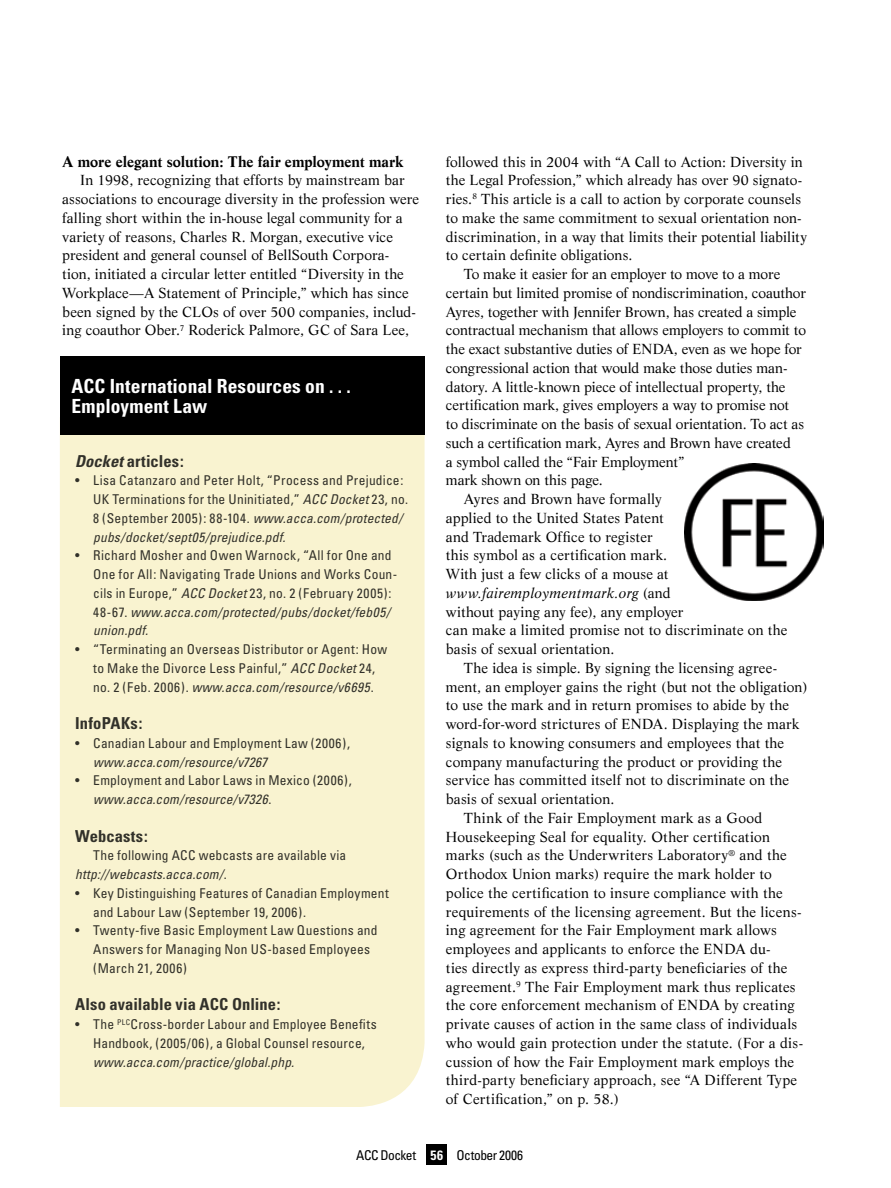
<style>
.page{position:relative;width:891px;height:1188px;background:#fff}
.page>*{position:absolute;margin:0;border:0;box-sizing:border-box;transform-origin:0 0}
.t1{font:700 condensed 19.5px/19.5px "Univers";letter-spacing:.005em;color:#fff}
.t2{font:700 condensed 16.5px "Univers";letter-spacing:.005em;color:#000}
.t3{font:700 15px "Life";letter-spacing:-.005em;color:#000}
.t4{font:14.25px/18.8px "Life";letter-spacing:.01em;color:#000}
.t5{font:14.25px "Life";letter-spacing:-.01em;color:#000}
.t6{font:14.25px "Life";letter-spacing:-.015em;color:#000}
.t7{font:italic 14.25px "Life";letter-spacing:.015em;color:#000}
.t8{font:condensed 13.5px/18.8px "Univers";letter-spacing:.015em;color:#000}
.t9{font:italic condensed 13.5px "Univers";letter-spacing:.005em;color:#000}
.t10{font:condensed 13.5px "Univers";letter-spacing:-.03em;color:#000}
.s1{font-style:italic}
.s2{font-style:normal}
.s3{font-weight:700;color:#fff}
</style>
<div class="page">
<div style="left:426px;top:1144px;width:21px;height:22px;background:#000"></div>
<img style="left:685px;top:464px;width:139px;height:136px">
<div style="left:60px;top:435px;width:365px;height:672px;background:#f9f3d0"></div>
<div style="left:60px;top:356px;width:365px;height:79px;background:#000"></div>
<p class="t3" style="left:62px;top:152px;width:343px">A more elegant solution: The fair employment mark</p>
<p class="t4" style="left:62px;top:171px;width:358px;text-indent:18px">In 1998, recognizing that efforts by mainstream bar associations to encourage diversity in the profession were falling short within the in-house legal community for a variety of reasons, Charles R. Morgan, executive vice president and general counsel of BellSouth Corpora&shy;tion, initiated a circular letter entitled “Diversity in the Workplace—A Statement of Principle,” which has since been signed by the CLOs of over 500 companies, includ&shy;ing coauthor Ober.<sup>7</sup> Roderick Palmore, GC of Sara Lee,</p>
<h1 class="t1" style="left:72px;top:376px;width:281px">ACC International Resources on . . .<br>Employment Law</h1>
<p class="t2" style="left:75px;top:451px;width:110px"><span class="s1">Docket</span> articles:</p>
<p class="t8" style="left:93px;top:471px;width:316px">Lisa Catanzaro and Peter Holt, “Process and Prejudice:<br>UK Terminations for the Uninitiated,” <span class="s1">ACC Docket</span> 23, no.<br>8 (September 2005): 88-104. <span class="s1">www.acca.com/protected/ pubs/docket/sept05/prejudice.pdf.</span></p>
<p class="t8" style="left:93px;top:546px;width:306px">Richard Mosher and Owen Warnock, “All for One and One for All: Navigating Trade Unions and Works Coun&shy;cils in Europe,” <span class="s1">ACC Docket</span> 23, no. 2 (February 2005):<br>48-67. <span class="s1">www.acca.com/protected/pubs/docket/feb05/ union.pdf.</span></p>
<p class="t8" style="left:93px;top:640px;width:296px">“Terminating an Overseas Distributor or Agent: How to Make the Divorce Less Painful,” <span class="s1">ACC Docket</span> 24, no. 2 (Feb. 2006). <span class="s1">www.acca.com/resource/v6695</span>.</p>
<p class="t2" style="left:75px;top:713px;width:69px">InfoPAKs:</p>
<p class="t8" style="left:93px;top:733px;width:258px">Canadian Labour and Employment Law (2006),</p>
<p class="t9" style="left:93px;top:753px;width:175px">www.acca.com/resource/v7267</p>
<p class="t8" style="left:93px;top:771px;width:260px">Employment and Labor Laws in Mexico (2006), <span class="s1">www.acca.com/resource/v7326</span>.</p>
<p class="t2" style="left:75px;top:826px;width:74px">Webcasts:</p>
<p class="t8" style="left:75px;top:846px;width:273px;text-indent:18px">The following ACC webcasts are available via <span class="s1">http://webcasts.acca.com/</span>.</p>
<p class="t8" style="left:93px;top:883px;width:297px">Key Distinguishing Features of Canadian Employment and Labour Law (September 19, 2006).<br>Twenty-five Basic Employment Law Questions and Answers for Managing Non US-based Employees (March 21, 2006)</p>
<p class="t2" style="left:75px;top:994px;width:207px">Also available via ACC Online:</p>
<p class="t8" style="left:93px;top:1015px;width:285px">The <sup>PLC</sup>Cross-border Labour and Employee Benefits<br>Handbook, (2005/06), a Global Counsel resource,</p>
<p class="t9" style="left:93px;top:1053px;width:203px">www.acca.com/practice/global.php.</p>
<p class="t8" style="left:75px;top:471px;width:6px">•</p>
<p class="t8" style="left:75px;top:546px;width:6px">•</p>
<p class="t8" style="left:75px;top:640px;width:6px">•</p>
<p class="t8" style="left:75px;top:733px;width:6px">•</p>
<p class="t8" style="left:75px;top:771px;width:6px">•</p>
<p class="t8" style="left:75px;top:883px;width:6px">•</p>
<p class="t8" style="left:75px;top:921px;width:6px">•</p>
<p class="t8" style="left:75px;top:1015px;width:6px">•</p>
<p class="t4" style="left:446px;top:152px;width:358px">followed this in 2004 with “A Call to Action: Diversity in</p>
<p class="t4" style="left:446px;top:171px;width:358px">the Legal Profession,” which already has over 90 signato-</p>
<p class="t4" style="left:446px;top:189px;width:357px">ries.<sup>8</sup> This article is a call to action by corporate counsels</p>
<p class="t4" style="left:446px;top:208px;width:357px">to make the same commitment to sexual orientation non-</p>
<p class="t4" style="left:446px;top:227px;width:363px">discrimination, in a way that limits their potential liability</p>
<p class="t4" style="left:446px;top:246px;width:188px">to certain definite obligations.</p>
<p class="t6" style="left:464px;top:265px;width:318px">To make it easier for an employer to move to a more</p>
<p class="t4" style="left:446px;top:283px;width:362px">certain but limited promise of nondiscrimination, coauthor</p>
<p class="t4" style="left:446px;top:302px;width:352px">Ayres, together with Jennifer Brown, has created a simple</p>
<p class="t4" style="left:446px;top:321px;width:362px">contractual mechanism that allows employers to commit to</p>
<p class="t5" style="left:446px;top:340px;width:357px">the exact substantive duties of ENDA, even as we hope for</p>
<p class="t4" style="left:446px;top:358px;width:343px">congressional action that would make those duties man-</p>
<p class="t4" style="left:446px;top:377px;width:341px">datory. A little-known piece of intellectual property, the</p>
<p class="t4" style="left:446px;top:396px;width:345px">certification mark, gives employers a way to promise not</p>
<p class="t4" style="left:446px;top:414px;width:360px">to discriminate on the basis of sexual orientation. To act as</p>
<p class="t4" style="left:446px;top:433px;width:347px">such a certification mark, Ayres and Brown have created</p>
<p class="t4" style="left:446px;top:452px;width:240px">a symbol called the “Fair Employment”</p>
<p class="t4" style="left:446px;top:471px;width:158px">mark shown on this page.</p>
<p class="t4" style="left:464px;top:489px;width:199px">Ayres and Brown have formally</p>
<p class="t4" style="left:446px;top:508px;width:220px">applied to the United States Patent</p>
<p class="t4" style="left:446px;top:527px;width:208px">and Trademark Office to register</p>
<p class="t4" style="left:446px;top:546px;width:223px">this symbol as a certification mark.</p>
<p class="t4" style="left:446px;top:564px;width:224px">With just a few clicks of a mouse at</p>
<p class="t7" style="left:446px;top:584px;width:226px">www.fairemploymentmark.org <span class="s2">(and</span></p>
<p class="t4" style="left:446px;top:602px;width:239px">without paying any fee), any employer</p>
<p class="t4" style="left:446px;top:621px;width:343px">can make a limited promise not to discriminate on the</p>
<p class="t4" style="left:446px;top:639px;width:170px">basis of sexual orientation.</p>
<p class="t4" style="left:464px;top:658px;width:315px">The idea is simple. By signing the licensing agree-</p>
<p class="t4" style="left:446px;top:677px;width:363px">ment, an employer gains the right (but not the obligation)</p>
<p class="t4" style="left:446px;top:696px;width:345px">to use the mark and in return promises to abide by the</p>
<p class="t4" style="left:446px;top:714px;width:355px">word-for-word strictures of ENDA. Displaying the mark</p>
<p class="t4" style="left:446px;top:733px;width:340px">signals to knowing consumers and employees that the</p>
<p class="t4" style="left:446px;top:752px;width:338px">company manufacturing the product or providing the</p>
<p class="t4" style="left:446px;top:771px;width:345px">service has committed itself not to discriminate on the</p>
<p class="t4" style="left:446px;top:789px;width:170px">basis of sexual orientation.</p>
<p class="t4" style="left:464px;top:808px;width:300px">Think of the Fair Employment mark as a Good</p>
<p class="t4" style="left:446px;top:827px;width:326px">Housekeeping Seal for equality. Other certification</p>
<p class="t4" style="left:446px;top:846px;width:343px">marks (such as the Underwriters Laboratory<sup>®</sup> and the</p>
<p class="t4" style="left:446px;top:864px;width:328px">Orthodox Union marks) require the mark holder to</p>
<p class="t4" style="left:446px;top:883px;width:338px">police the certification to insure compliance with the</p>
<p class="t4" style="left:446px;top:902px;width:357px">requirements of the licensing agreement. But the licens-</p>
<p class="t4" style="left:446px;top:921px;width:332px">ing agreement for the Fair Employment mark allows</p>
<p class="t4" style="left:446px;top:939px;width:326px">employees and applicants to enforce the ENDA du-</p>
<p class="t4" style="left:446px;top:958px;width:343px">ties directly as express third-party beneficiaries of the</p>
<p class="t4" style="left:446px;top:977px;width:351px">agreement.<sup>9</sup> The Fair Employment mark thus replicates</p>
<p class="t4" style="left:446px;top:996px;width:350px">the core enforcement mechanism of ENDA by creating</p>
<p class="t4" style="left:446px;top:1014px;width:353px">private causes of action in the same class of individuals</p>
<p class="t4" style="left:446px;top:1033px;width:359px">who would gain protection under the statute. (For a dis-</p>
<p class="t4" style="left:446px;top:1052px;width:350px">cussion of how the Fair Employment mark employs the</p>
<p class="t4" style="left:446px;top:1071px;width:353px">third-party beneficiary approach, see “A Different Type</p>
<p class="t4" style="left:446px;top:1089px;width:175px">of Certification,” on p. 58.)</p>
<p class="t10" style="left:356px;top:1147px;width:169px">ACC Docket <span class="s3">56</span> October 2006</p>
</div>
